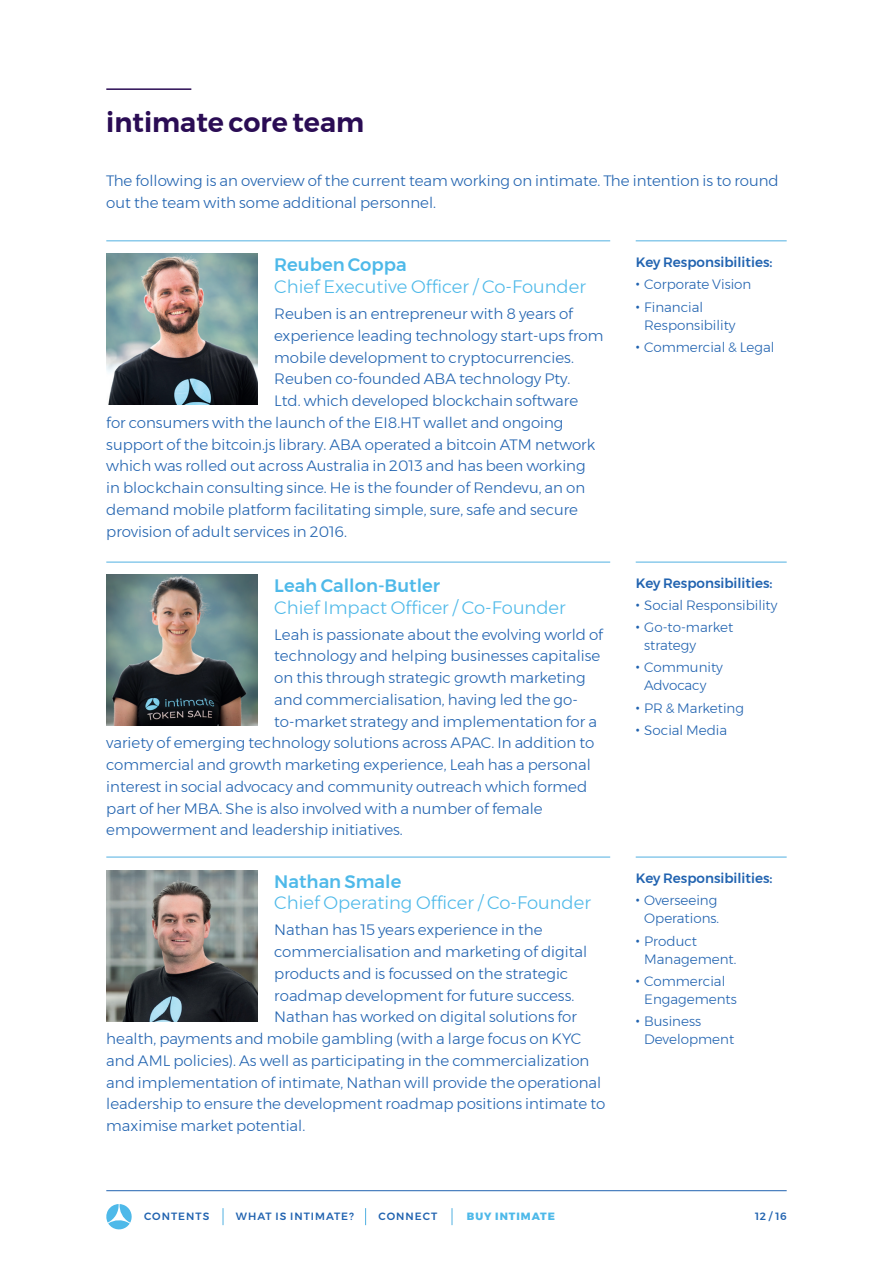
<style>
.page{position:relative;width:893px;height:1263px;background:#fff}
.page>*{position:absolute;margin:0;border:0;box-sizing:border-box;transform-origin:0 0}
.t1{font:600 27px "Montserrat";color:#2a0c54}
.t2{font:300 18px "Montserrat";color:#4eb9e9}
.t3{font:500 18px "Montserrat";color:#4eb9e9}
.t4{font:300 15px/21.8px "Montserrat";color:#2163b0}
.t5{font:300 13.5px/22.2px "Montserrat";color:#2163b0}
.t6{font:500 13.5px/22.2px "Montserrat";color:#2163b0}
.t7{font:500 10.5px "Montserrat";letter-spacing:.095em;color:#2163b0}
.t8{font:800 10.5px "Montserrat";letter-spacing:.095em;color:#4eb9e9}
.s1{font-weight:500}
.s2{font-weight:300}
</style>
<div class="page">
<hr style="left:106px;top:88px;width:85px;height:2px;background:#2a0c54">
<img style="left:106px;top:254px;width:151px;height:151px">
<img style="left:106px;top:574px;width:151px;height:151px">
<img style="left:106px;top:870px;width:151px;height:151px">
<hr style="left:106px;top:240px;width:504px;height:1px;background:#51b0e1">
<hr style="left:106px;top:562px;width:504px;height:1px;background:#51b0e1">
<hr style="left:106px;top:857px;width:504px;height:1px;background:#51b0e1">
<hr style="left:636px;top:240px;width:151px;height:1px;background:#51b0e1">
<hr style="left:636px;top:562px;width:151px;height:1px;background:#51b0e1">
<hr style="left:636px;top:857px;width:151px;height:1px;background:#51b0e1">
<hr style="left:106px;top:1190px;width:681px;height:1px;background:#2163b0">
<svg style="left:106px;top:1204px;width:26px;height:26px"></svg>
<svg style="left:223px;top:1208px;width:1px;height:17px"></svg>
<svg style="left:365px;top:1208px;width:1px;height:17px"></svg>
<svg style="left:452px;top:1208px;width:1px;height:17px"></svg>
<h1 class="t1" style="left:106px;top:101px;width:259px">intimate core team</h1>
<p class="t4" style="left:106px;top:170px;width:674px">The following is an overview of the current team working on intimate. The intention is to round out the team with some additional personnel.</p>
<p class="t3" style="left:274px;top:251px;width:134px">Reuben Coppa</p>
<p class="t2" style="left:274px;top:273px;width:313px">Chief Executive Officer / Co-Founder</p>
<p class="t4" style="left:274px;top:303px;width:300px">Reuben is an entrepreneur with 8 years of</p>
<p class="t4" style="left:274px;top:324px;width:331px">experience leading technology start-ups from</p>
<p class="t4" style="left:274px;top:346px;width:301px">mobile development to cryptocurrencies.</p>
<p class="t4" style="left:274px;top:368px;width:297px">Reuben co-founded ABA technology Pty.</p>
<p class="t4" style="left:274px;top:390px;width:305px">Ltd. which developed blockchain software</p>
<p class="t4" style="left:106px;top:411px;width:459px">for consumers with the launch of the EI8.HT wallet and ongoing</p>
<p class="t4" style="left:106px;top:433px;width:490px">support of the bitcoin.js library. ABA operated a bitcoin ATM network</p>
<p class="t4" style="left:106px;top:455px;width:481px">which was rolled out across Australia in 2013 and has been working</p>
<p class="t4" style="left:106px;top:477px;width:480px">in blockchain consulting since. He is the founder of Rendevu, an on</p>
<p class="t4" style="left:106px;top:498px;width:473px">demand mobile platform facilitating simple, sure, safe and secure</p>
<p class="t4" style="left:106px;top:520px;width:242px">provision of adult services in 2016.</p>
<p class="t3" style="left:274px;top:571px;width:167px">Leah Callon-Butler</p>
<p class="t2" style="left:274px;top:594px;width:293px">Chief Impact Officer / Co-Founder</p>
<p class="t4" style="left:274px;top:623px;width:330px">Leah is passionate about the evolving world of</p>
<p class="t4" style="left:274px;top:645px;width:328px">technology and helping businesses capitalise</p>
<p class="t4" style="left:274px;top:667px;width:313px">on this through strategic growth marketing</p>
<p class="t4" style="left:274px;top:688px;width:305px">and commercialisation, having led the go-</p>
<p class="t4" style="left:274px;top:710px;width:324px">to-market strategy and implementation for a</p>
<p class="t4" style="left:106px;top:732px;width:489px">variety of emerging technology solutions across APAC. In addition to</p>
<p class="t4" style="left:106px;top:754px;width:486px">commercial and growth marketing experience, Leah has a personal</p>
<p class="t4" style="left:106px;top:775px;width:482px">interest in social advocacy and community outreach which formed</p>
<p class="t4" style="left:106px;top:797px;width:438px">part of her MBA. She is also involved with a number of female</p>
<p class="t4" style="left:106px;top:819px;width:298px">empowerment and leadership initiatives.</p>
<p class="t3" style="left:274px;top:867px;width:129px">Nathan Smale</p>
<p class="t2" style="left:274px;top:889px;width:318px">Chief Operating Officer / Co-Founder</p>
<p class="t4" style="left:274px;top:919px;width:270px">Nathan has 15 years experience in the</p>
<p class="t4" style="left:274px;top:941px;width:314px">commercialisation and marketing of digital</p>
<p class="t4" style="left:274px;top:962px;width:296px">products and is focussed on the strategic</p>
<p class="t4" style="left:274px;top:984px;width:302px">roadmap development for future success.</p>
<p class="t4" style="left:274px;top:1006px;width:304px">Nathan has worked on digital solutions for</p>
<p class="t4" style="left:106px;top:1028px;width:476px">health, payments and mobile gambling (with a large focus on KYC</p>
<p class="t4" style="left:106px;top:1049px;width:485px">and AML policies). As well as participating in the commercialization</p>
<p class="t4" style="left:106px;top:1071px;width:496px">and implementation of intimate, Nathan will provide the operational</p>
<p class="t4" style="left:106px;top:1093px;width:501px">leadership to ensure the development roadmap positions intimate to</p>
<p class="t4" style="left:106px;top:1115px;width:200px">maximise market potential.</p>
<p class="t5" style="left:636px;top:251px;width:138px"><span class="s1">Key Responsibilities: ӓ</span> Corporate Vision<br><span class="s1">ӓ</span> Financial</p>
<p class="t5" style="left:636px;top:313px;width:140px;text-indent:9px">Responsibility<br><span class="s1">ӓ</span> Commercial &amp; Legal</p>
<p class="t5" style="left:636px;top:571px;width:143px"><span class="s1">Key Responsibilities: ӓ</span> Social Responsibility <span class="s1">ӓ</span> Go-to-market</p>
<p class="t5" style="left:636px;top:634px;width:89px;text-indent:9px">strategy<br><span class="s1">ӓ</span> Community</p>
<p class="t5" style="left:636px;top:674px;width:110px;text-indent:9px">Advocacy<br><span class="s1">ӓ</span> PR &amp; Marketing <span class="s1">ӓ</span> Social Media</p>
<p class="t6" style="left:636px;top:867px;width:138px">Key Responsibilities: ӓ <span class="s2">Overseeing</span></p>
<p class="t5" style="left:636px;top:907px;width:85px;text-indent:9px">Operations. <span class="s1">ӓ</span> Product</p>
<p class="t5" style="left:636px;top:948px;width:102px;text-indent:9px">Management. <span class="s1">ӓ</span> Commercial</p>
<p class="t5" style="left:636px;top:988px;width:103px;text-indent:9px">Engagements <span class="s1">ӓ</span> Business</p>
<p class="t5" style="left:644px;top:1028px;width:91px">Development</p>
<p class="t7" style="left:144px;top:1208px;width:67px">CONTENTS</p>
<p class="t7" style="left:236px;top:1208px;width:120px">WHAT IS INTIMATE?</p>
<p class="t7" style="left:379px;top:1208px;width:60px">CONNECT</p>
<p class="t8" style="left:467px;top:1208px;width:90px">BUY INTIMATE</p>
<p class="t7" style="left:755px;top:1208px;width:33px">12 / 16</p>
</div>
